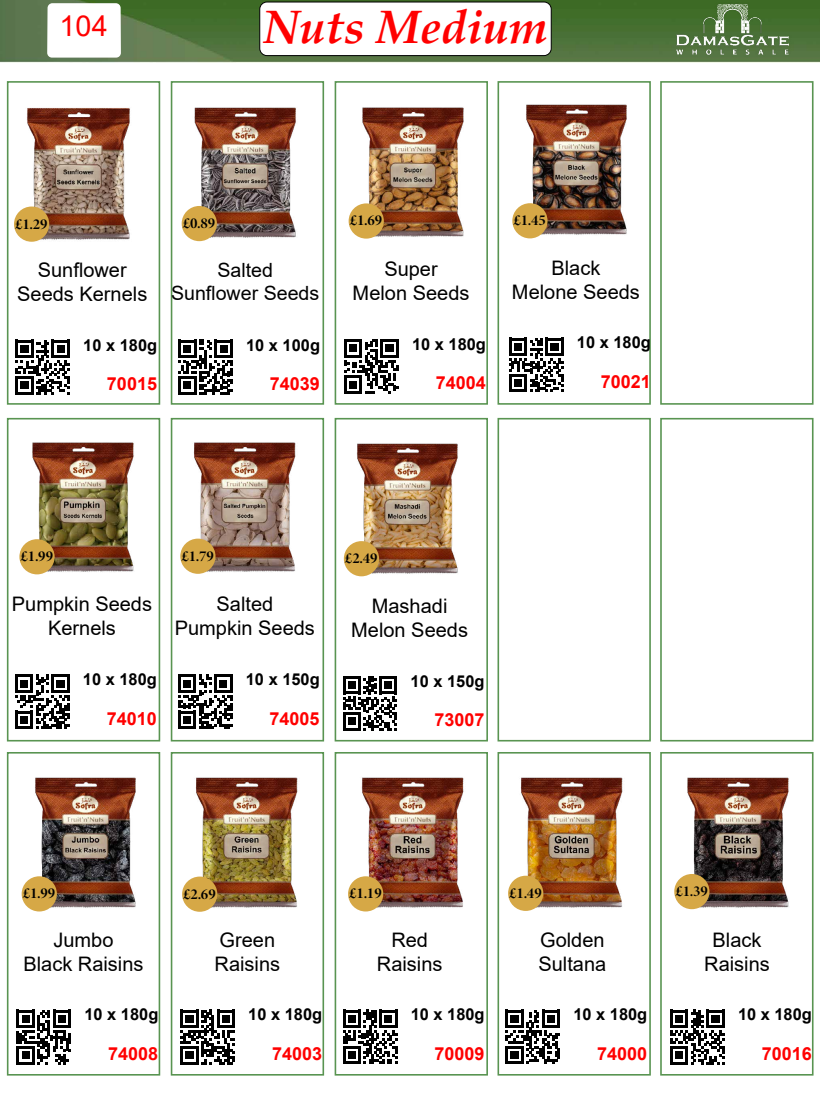
<style>
.page{position:relative;width:820px;height:1093px;background:#fff}
.page>*{position:absolute;margin:0;border:0;box-sizing:border-box;transform-origin:0 0}
.t1{font:italic 700 46.8px "Palatino Linotype";color:#f00}
.t2{font:28.8px "Arial";color:#f00}
.t3{font:20px/24px "Arial";color:#000;text-align:center}
.t4{font:19.6px/23.5px "Arial";color:#000;text-align:center}
.t5{font:700 18px "Arial";color:#f00}
.t6{font:700 16.4px "Arial";color:#000}
.t7{font:15.2px "Minion Variable Concept";color:#000}
</style>
<div class="page">
<img style="left:0;top:0;width:819px;height:62px">
<img style="left:656px;top:0;width:152px;height:58px">
<svg style="left:47px;top:3px;width:74px;height:55px"></svg>
<div style="left:7px;top:81px;width:153px;height:324px;border:2px solid #599451"></div>
<div style="left:7px;top:418px;width:153px;height:323px;border:2px solid #599451"></div>
<div style="left:7px;top:752px;width:153px;height:323px;border:2px solid #599451"></div>
<div style="left:171px;top:81px;width:153px;height:324px;border:2px solid #599451"></div>
<div style="left:171px;top:418px;width:153px;height:323px;border:2px solid #599451"></div>
<div style="left:171px;top:752px;width:153px;height:323px;border:2px solid #599451"></div>
<div style="left:334px;top:81px;width:154px;height:324px;border:2px solid #599451"></div>
<div style="left:334px;top:418px;width:154px;height:323px;border:2px solid #599451"></div>
<div style="left:334px;top:752px;width:154px;height:323px;border:2px solid #599451"></div>
<div style="left:497px;top:81px;width:153px;height:324px;border:2px solid #599451"></div>
<div style="left:497px;top:418px;width:153px;height:323px;border:2px solid #599451"></div>
<div style="left:497px;top:752px;width:153px;height:323px;border:2px solid #599451"></div>
<div style="left:660px;top:81px;width:153px;height:324px;border:2px solid #599451"></div>
<div style="left:660px;top:418px;width:153px;height:323px;border:2px solid #599451"></div>
<div style="left:660px;top:752px;width:153px;height:323px;border:2px solid #599451"></div>
<div style="left:260px;top:2px;width:291px;height:54px;background:#fff;border-radius:7px"></div>
<div style="left:259px;top:2px;width:292px;height:54px;border:1px solid #000;border-radius:7px"></div>
<svg style="left:505px;top:1010px;width:54px;height:54px"></svg>
<svg style="left:343px;top:1010px;width:54px;height:54px"></svg>
<svg style="left:180px;top:1010px;width:55px;height:54px"></svg>
<img style="left:497px;top:754px;width:150px;height:168px">
<img style="left:335px;top:754px;width:149px;height:168px">
<img style="left:172px;top:755px;width:150px;height:168px">
<svg style="left:17px;top:1010px;width:54px;height:54px"></svg>
<img style="left:9px;top:755px;width:149px;height:168px">
<div style="left:22px;top:876px;width:35px;height:35px;background:#d6a846;border-radius:50%"></div>
<div style="left:182px;top:876px;width:35px;height:36px;background:#d6a846;border-radius:50%"></div>
<div style="left:348px;top:876px;width:35px;height:35px;background:#d6a846;border-radius:50%"></div>
<div style="left:508px;top:876px;width:35px;height:35px;background:#d6a846;border-radius:50%"></div>
<img style="left:662px;top:755px;width:149px;height:168px">
<svg style="left:670px;top:1010px;width:54px;height:54px"></svg>
<div style="left:674px;top:874px;width:35px;height:35px;background:#d6a846;border-radius:50%"></div>
<svg style="left:344px;top:339px;width:54px;height:55px"></svg>
<img style="left:336px;top:84px;width:128px;height:168px">
<svg style="left:343px;top:676px;width:54px;height:54px"></svg>
<img style="left:334px;top:421px;width:124px;height:168px">
<div style="left:344px;top:541px;width:35px;height:35px;background:#d6a846;border-radius:50%"></div>
<div style="left:348px;top:203px;width:35px;height:36px;background:#d6a846;border-radius:50%"></div>
<svg style="left:509px;top:338px;width:54px;height:54px"></svg>
<img style="left:499px;top:82px;width:150px;height:168px">
<div style="left:512px;top:203px;width:35px;height:35px;background:#d6a846;border-radius:50%"></div>
<svg style="left:178px;top:674px;width:54px;height:55px"></svg>
<svg style="left:15px;top:674px;width:55px;height:55px"></svg>
<img style="left:170px;top:419px;width:149px;height:168px">
<img style="left:7px;top:419px;width:150px;height:168px">
<div style="left:19px;top:539px;width:36px;height:35px;background:#d6a846;border-radius:50%"></div>
<div style="left:180px;top:539px;width:35px;height:35px;background:#d6a846;border-radius:50%"></div>
<svg style="left:178px;top:340px;width:55px;height:54px"></svg>
<img style="left:170px;top:85px;width:126px;height:168px">
<svg style="left:15px;top:340px;width:55px;height:54px"></svg>
<img style="left:7px;top:85px;width:123px;height:168px">
<div style="left:14px;top:206px;width:35px;height:36px;background:#d6a846;border-radius:50%"></div>
<div style="left:182px;top:206px;width:35px;height:35px;background:#d6a846;border-radius:50%"></div>
<h2 class="t2" style="left:60px;top:6px;width:50px">104</h2>
<h1 class="t1" style="left:263px;top:-6px;width:286px">Nuts Medium</h1>
<p class="t7" style="left:15px;top:213px;width:34px">£1.29</p>
<p class="t7" style="left:183px;top:212px;width:34px">£0.89</p>
<p class="t7" style="left:349px;top:210px;width:34px">£1.69</p>
<p class="t7" style="left:513px;top:210px;width:34px">£1.45</p>
<p class="t3" style="left:17px;top:258px;width:132px">Sunflower<br>Seeds Kernels</p>
<p class="t4" style="left:171px;top:258px;width:150px">Salted<br>Sunflower Seeds</p>
<p class="t3" style="left:352px;top:257px;width:118px">Super<br>Melon Seeds</p>
<p class="t3" style="left:511px;top:256px;width:129px">Black<br>Melone Seeds</p>
<p class="t6" style="left:83px;top:333px;width:75px">10 x 180g</p>
<p class="t6" style="left:246px;top:333px;width:75px">10 x 100g</p>
<p class="t6" style="left:412px;top:332px;width:75px">10 x 180g</p>
<p class="t6" style="left:576px;top:331px;width:75px">10 x 180g</p>
<p class="t5" style="left:107px;top:371px;width:52px">70015</p>
<p class="t5" style="left:270px;top:371px;width:52px">74039</p>
<p class="t5" style="left:435px;top:370px;width:52px">74004</p>
<p class="t5" style="left:600px;top:369px;width:52px">70021</p>
<p class="t7" style="left:21px;top:546px;width:34px">£1.99</p>
<p class="t7" style="left:181px;top:545px;width:34px">£1.79</p>
<p class="t7" style="left:345px;top:548px;width:34px">£2.49</p>
<p class="t3" style="left:12px;top:592px;width:142px">Pumpkin Seeds<br>Kernels</p>
<p class="t3" style="left:175px;top:592px;width:142px">Salted<br>Pumpkin Seeds</p>
<p class="t3" style="left:351px;top:594px;width:118px">Mashadi<br>Melon Seeds</p>
<p class="t6" style="left:83px;top:668px;width:75px">10 x 180g</p>
<p class="t6" style="left:246px;top:668px;width:75px">10 x 150g</p>
<p class="t6" style="left:410px;top:669px;width:75px">10 x 150g</p>
<p class="t5" style="left:107px;top:706px;width:52px">74010</p>
<p class="t5" style="left:269px;top:706px;width:52px">74005</p>
<p class="t5" style="left:434px;top:707px;width:52px">73007</p>
<p class="t7" style="left:23px;top:883px;width:34px">£1.99</p>
<p class="t7" style="left:183px;top:883px;width:34px">£2.69</p>
<p class="t7" style="left:349px;top:883px;width:34px">£1.19</p>
<p class="t7" style="left:509px;top:882px;width:34px">£1.49</p>
<p class="t7" style="left:675px;top:880px;width:34px">£1.39</p>
<p class="t3" style="left:23px;top:927px;width:122px">Jumbo<br>Black Raisins</p>
<p class="t6" style="left:84px;top:1003px;width:75px">10 x 180g</p>
<p class="t3" style="left:538px;top:927px;width:69px;text-align:left">Golden<br>Sultana</p>
<p class="t3" style="left:214px;top:927px;width:67px;text-align:left">Green<br>Raisins</p>
<p class="t6" style="left:248px;top:1003px;width:75px">10 x 180g</p>
<p class="t6" style="left:410px;top:1003px;width:75px">10 x 180g</p>
<p class="t6" style="left:573px;top:1003px;width:75px">10 x 180g</p>
<p class="t3" style="left:377px;top:927px;width:67px">Red<br>Raisins</p>
<p class="t3" style="left:704px;top:927px;width:67px">Black<br>Raisins</p>
<p class="t6" style="left:737px;top:1003px;width:75px">10 x 180g</p>
<p class="t5" style="left:108px;top:1041px;width:52px">74008</p>
<p class="t5" style="left:272px;top:1041px;width:52px">74003</p>
<p class="t5" style="left:434px;top:1041px;width:52px">70009</p>
<p class="t5" style="left:597px;top:1041px;width:52px">74000</p>
<p class="t5" style="left:761px;top:1041px;width:52px">70016</p>
</div>
